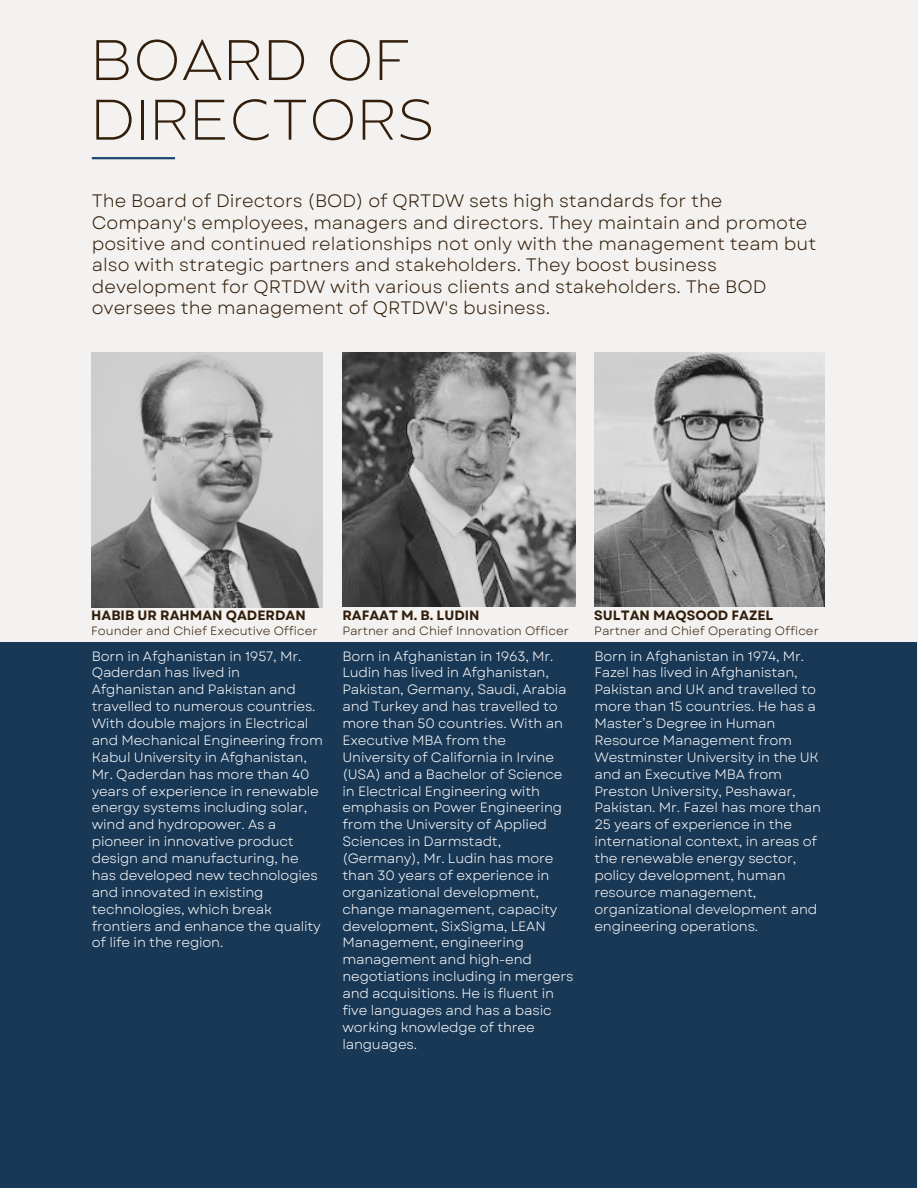
<style>
.page{position:relative;width:918px;height:1188px;background:#f4f2f0}
.page>*{position:absolute;margin:0;border:0;box-sizing:border-box;transform-origin:0 0}
.t1{font:200 57px/59.7px "Balgin";letter-spacing:.035em;color:#321e0a}
.t2{font:18px/21.3px "Garet";color:#321e0a}
.t3{font:13.5px/16.8px "Garet";letter-spacing:-.01em;color:#fff}
.t4{font:700 13.5px "Garet";color:#321e0a}
.t5{font:12px "Garet";color:#321e0a}
</style>
<div class="page">
<img style="left:91px;top:352px;width:232px;height:255px">
<img style="left:342px;top:353px;width:233px;height:254px">
<div style="left:0;top:642px;width:917px;height:546px;background:#193856"></div>
<hr style="left:92px;top:157px;width:83px;height:2px;background:#1f4770">
<img style="left:594px;top:352px;width:231px;height:255px">
<h1 class="t1" style="left:92px;top:36px;width:344px">BOARD OF<br>DIRECTORS</h1>
<p class="t2" style="left:92px;top:190px;width:726px">The Board of Directors (BOD) of QRTDW sets high standards for the Company's employees, managers and directors. They maintain and promote positive and continued relationships not only with the management team but also with strategic partners and stakeholders. They boost business development for QRTDW with various clients and stakeholders. The BOD oversees the management of QRTDW's business.</p>
<p class="t4" style="left:91px;top:606px;width:216px">HABIB UR RAHMAN QADERDAN</p>
<p class="t3" style="left:92px;top:648px;width:233px">Born in Afghanistan in 1957, Mr.<br>Qaderdan has lived in<br>Afghanistan and Pakistan and travelled to numerous countries.<br>With double majors in Electrical and Mechanical Engineering from<br>Kabul University in Afghanistan,<br>Mr. Qaderdan has more than 40 years of experience in renewable energy systems including solar, wind and hydropower. As a pioneer in innovative product design and manufacturing, he has developed new technologies and innovated in existing technologies, which break frontiers and enhance the quality of life in the region.</p>
<p class="t5" style="left:91px;top:622px;width:228px">Founder and Chief Executive Officer</p>
<p class="t4" style="left:342px;top:606px;width:139px">RAFAAT M. B. LUDIN</p>
<p class="t5" style="left:342px;top:622px;width:228px">Partner and Chief Innovation Officer</p>
<p class="t4" style="left:594px;top:606px;width:181px">SULTAN MAQSOOD FAZEL</p>
<p class="t5" style="left:594px;top:622px;width:226px">Partner and Chief Operating Officer</p>
<p class="t3" style="left:342px;top:648px;width:233px">Born in Afghanistan in 1963, Mr.<br>Ludin has lived in Afghanistan,<br>Pakistan, Germany, Saudi, Arabia and Turkey and has travelled to more than 50 countries. With an<br>Executive MBA from the<br>University of California in Irvine (USA) and a Bachelor of Science in Electrical Engineering with emphasis on Power Engineering from the University of Applied<br>Sciences in Darmstadt, (Germany), Mr. Ludin has more than 30 years of experience in organizational development, change management, capacity development, SixSigma, LEAN<br>Management, engineering management and high-end negotiations including in mergers and acquisitions. He is fluent in five languages and has a basic working knowledge of three languages.</p>
<p class="t3" style="left:594px;top:648px;width:228px">Born in Afghanistan in 1974, Mr.<br>Fazel has lived in Afghanistan,<br>Pakistan and UK and travelled to more than 15 countries. He has a<br>Master’s Degree in Human<br>Resource Management from<br>Westminster University in the UK and an Executive MBA from<br>Preston University, Peshawar,<br>Pakistan. Mr. Fazel has more than<br>25 years of experience in the international context, in areas of the renewable energy sector, policy development, human resource management, organizational development and engineering operations.</p>
</div>
